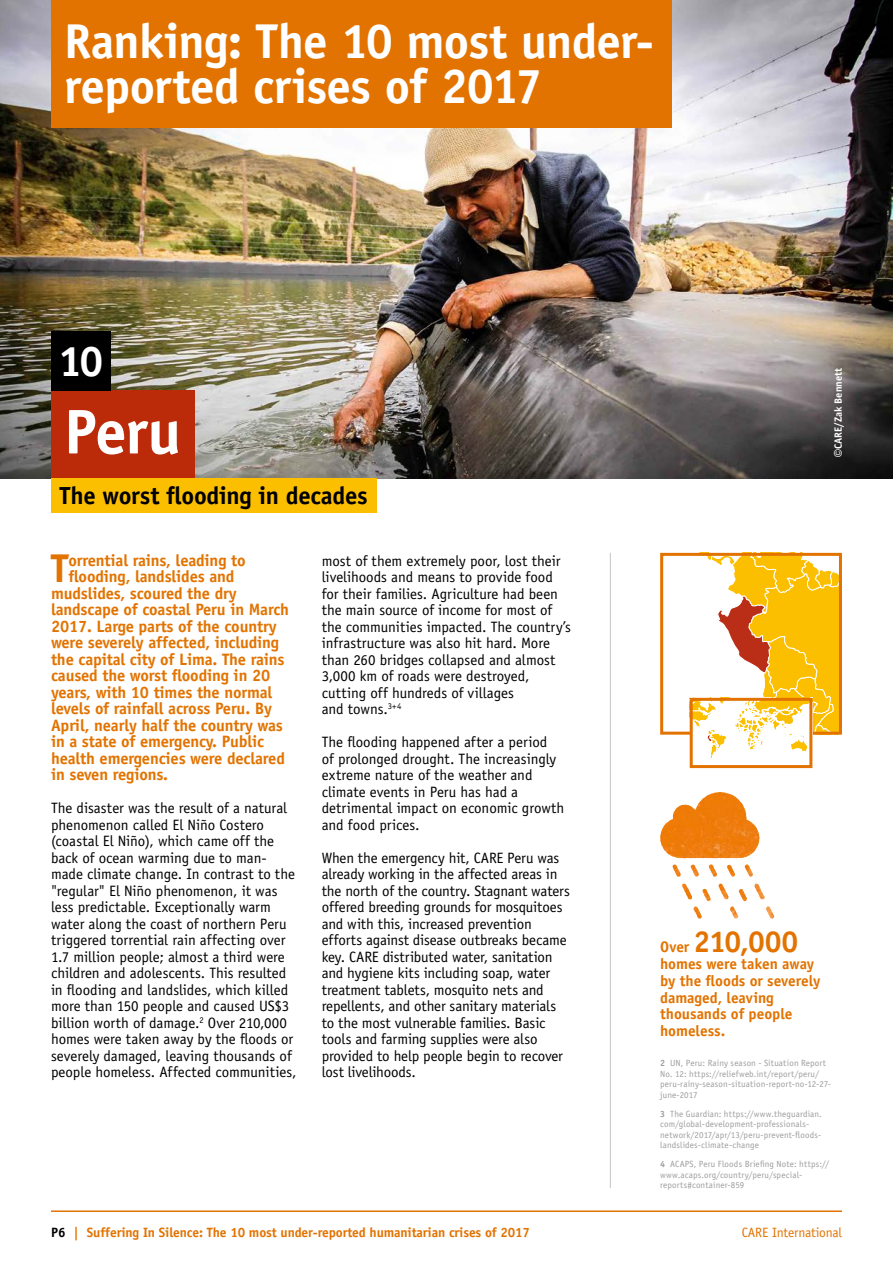
<style>
.page{position:relative;width:893px;height:1263px;background:#fff}
.page>*{position:absolute;margin:0;border:0;box-sizing:border-box;transform-origin:0 0}
.t1{font:700 63.3px "Officina Sans Std";color:#fff}
.t2{font:700 49.05px/45px "Officina Sans Std";letter-spacing:-.015em;color:#fff}
.t3{font:700 42.9px "Officina Sans Std";color:#fff}
.t4{font:700 40.35px "Officina Sans Std";color:#e27300}
.t5{font:700 30.3px "Officina Sans Std";letter-spacing:-.025em;color:#e27300}
.t6{font:700 24.75px "Officina Sans Std";letter-spacing:-.01em;color:#000}
.t7{font:700 16.5px "Officina Sans Std";letter-spacing:-.01em;color:#e27300}
.t8{font:700 15.3px/16.8px "Officina Sans Std";letter-spacing:-.005em;color:#e27300}
.t9{font:15px/16.5px "Officina Sans Std";letter-spacing:-.005em;color:#000}
.t10{font:700 13.5px "Officina Sans Std";letter-spacing:-.01em;color:#e27300}
.t11{font:13.5px "Officina Sans Std";letter-spacing:-.01em;color:#e27300}
.t12{font:700 10.5px "Officina Sans Std";color:#fff}
.t13{font:9px/10.5px "Officina Sans Std";letter-spacing:.015em;color:#9d9d9c}
.s1{font-family:"Arial";font-weight:400}
.s2{font-size:15.3px}
.s3{font-weight:700}
.s4{color:#000}
</style>
<div class="page">
<div style="left:660px;top:553px;width:182px;height:182px;border:3px solid #e27300"></div>
<img style="left:0;top:0;width:893px;height:478px">
<div style="left:51px;top:390px;width:143px;height:88px;background:#bb2b0a"></div>
<div style="left:51px;top:0;width:621px;height:128px;background:#e27300"></div>
<div style="left:51px;top:478px;width:325px;height:35px;background:#fcbf00"></div>
<div style="left:51px;top:331px;width:60px;height:59px;background:#000"></div>
<hr style="left:610px;top:553px;width:1px;height:635px;background:#c6c6c6">
<img style="left:660px;top:792px;width:61px;height:53px">
<svg style="left:690px;top:553px;width:152px;height:208px"></svg>
<div style="left:690px;top:698px;width:122px;height:70px;border:3px solid #e27300"></div>
<hr style="left:51px;top:1210px;width:791px;height:2px;background:#e27300">
<h2 class="t2" style="left:64px;top:18px;width:591px">Ranking: The 10 most under&shy;reported crises of 2017</h2>
<h3 class="t3" style="left:58px;top:335px;width:47px">10</h3>
<h1 class="t1" style="left:64px;top:392px;width:119px">Peru</h1>
<h3 class="t6" style="left:60px;top:480px;width:310px">The worst flooding in decades</h3>
<p class="t12" style="left:832px;top:457px;width:91px;rotate:-90deg"><span class="s1">©</span>CARE/Zak Bennett</p>
<h3 class="t4" style="left:51px;top:543px;width:19px">T</h3>
<p class="t7" style="left:68px;top:550px;width:179px">orrential rains, leading to</p>
<p class="t7" style="left:68px;top:566px;width:167px">flooding, landslides and</p>
<p class="t7" style="left:51px;top:583px;width:187px">mudslides, scoured the dry</p>
<p class="t7" style="left:51px;top:599px;width:240px">landscape of coastal Peru in March</p>
<p class="t7" style="left:51px;top:616px;width:227px">2017. Large parts of the country</p>
<p class="t7" style="left:51px;top:632px;width:230px">were severely affected, including</p>
<p class="t7" style="left:51px;top:649px;width:235px">the capital city of Lima. The rains</p>
<p class="t7" style="left:51px;top:665px;width:221px">caused the worst flooding in 20</p>
<p class="t7" style="left:51px;top:682px;width:223px">years, with 10 times the normal</p>
<p class="t7" style="left:51px;top:698px;width:222px">levels of rainfall across Peru. By</p>
<p class="t7" style="left:51px;top:715px;width:233px">April, nearly half the country was</p>
<p class="t7" style="left:51px;top:731px;width:215px">in a state of emergency. Public</p>
<p class="t7" style="left:51px;top:748px;width:235px">health emergencies were declared</p>
<p class="t7" style="left:51px;top:764px;width:118px">in seven regions.</p>
<p class="t9" style="left:51px;top:800px;width:247px">The disaster was the result of a natural phenomenon called El Niño Costero (coastal El Niño), which came off the back of ocean warming due to man&shy;made climate change. In contrast to the "regular" El Niño phenomenon, it was less predictable. Exceptionally warm water along the coast of northern Peru triggered torrential rain affecting over 1.7 million people; almost a third were children and adolescents. This resulted in flooding and landslides, which killed more than 150 people and caused US$3 billion worth of damage.<sup>2</sup> Over 210,000 homes were taken away by the floods or severely damaged, leaving thousands of people homeless. Affected communities,</p>
<p class="t9" style="left:322px;top:552px;width:251px">most of them extremely poor, lost their livelihoods and means to provide food for their families. Agriculture had been the main source of income for most of the communities impacted. The country’s infrastructure was also hit hard. More than 260 bridges collapsed and almost 3,000 km of roads were destroyed, cutting off hundreds of villages<br>and towns.<sup>3+4</sup></p>
<p class="t9" style="left:322px;top:734px;width:244px">The flooding happened after a period<br>of prolonged drought. The increasingly extreme nature of the weather and climate events in Peru has had a detrimental impact on economic growth and food prices.</p>
<p class="t9" style="left:322px;top:849px;width:250px">When the emergency hit, CARE Peru was already working in the affected areas in the north of the country. Stagnant waters offered breeding grounds for mosquitoes and with this, increased prevention efforts against disease outbreaks became key. CARE distributed water, sanitation and hygiene kits including soap, water treatment tablets, mosquito nets and repellents, and other sanitary materials to the most vulnerable families. Basic tools and farming supplies were also provided to help people begin to recover lost livelihoods.</p>
<h3 class="t5" style="left:660px;top:923px;width:140px"><span class="s2">Over</span> 210,000</h3>
<p class="t8" style="left:660px;top:955px;width:162px">homes were taken away by the floods or severely damaged, leaving thousands of people homeless.</p>
<p class="t13" style="left:660px;top:1058px;width:172px"><span class="s3">2</span> UN, Peru: Rainy season - Situation Report No. 12: https://reliefweb.int/report/peru/ peru-rainy-season-situation-report-no-12-27- june-2017</p>
<p class="t13" style="left:660px;top:1108px;width:163px"><span class="s3">3</span> The Guardian: https://www.theguardian. com/global-development-professionals&shy;network/2017/apr/13/peru-prevent-floods&shy;landslides-climate-change</p>
<p class="t13" style="left:660px;top:1159px;width:171px"><span class="s3">4</span> ACAPS, Peru Floods Briefing Note: https:// www.acaps.org/country/peru/special&shy;reports#container-859</p>
<p class="t10" style="left:51px;top:1223px;width:481px"><span class="s4">P6</span> | Suffering In Silence: The 10 most under-reported humanitarian crises of 2017</p>
<p class="t11" style="left:742px;top:1224px;width:102px">CARE International</p>
</div>
